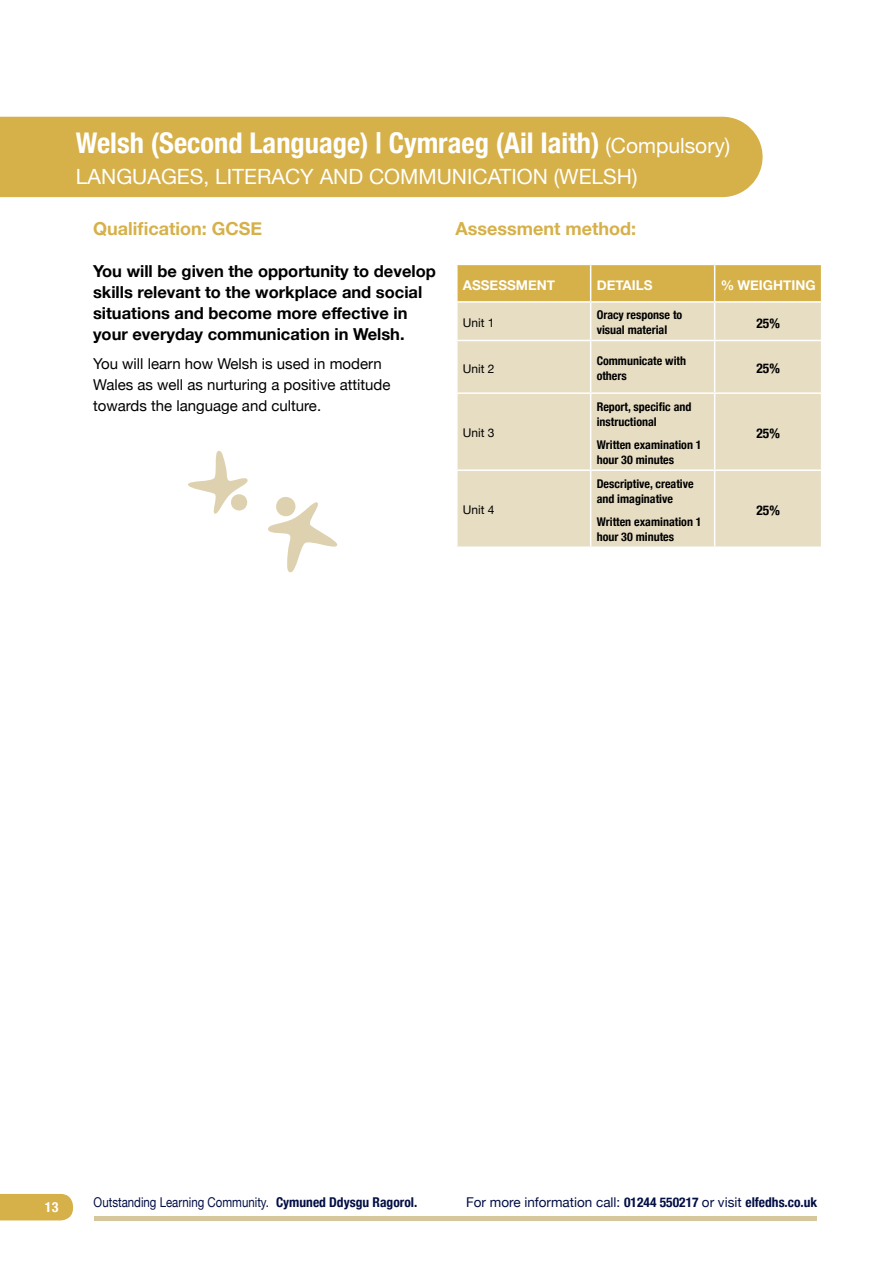
<style>
.page{position:relative;width:893px;height:1263px;background:#fff}
.page>*{position:absolute;margin:0;border:0;box-sizing:border-box;transform-origin:0 0}
.t1{font:700 condensed 28.5px "Helvetica Neue";color:#fff}
.t2{font:21px "Helvetica Neue";color:#fff}
.t3{font:700 18px "Helvetica Neue";color:#d6b048}
.t4{font:700 16.5px/21px "Helvetica Neue";color:#000}
.t5{font:15px/21px "Helvetica Neue";color:#000}
.t6{font:700 condensed 14.1px "Helvetica Neue";color:#fff}
.t7{font:13.5px "Helvetica Neue";color:#020e44}
.t8{font:13.5px "Helvetica Neue";color:#020e44;scale:.85 1}
.t9{font:700 13.5px "Helvetica Neue";color:#fff}
.t10{font:700 condensed 13.5px "Helvetica Neue";color:#000}
.t11{font:700 condensed 12px/15px "Helvetica Neue";color:#000}
.t12{font:12px "Helvetica Neue";color:#000}
.s1{font-weight:400;font-stretch:normal;font-size:21px}
.s2{font-weight:700;font-stretch:condensed}
</style>
<div class="page">
<div style="left:0;top:117px;width:763px;height:80px;background:#d6b048"></div>
<div style="left:458px;top:265px;width:363px;height:36px;background:#d6b048"></div>
<div style="left:458px;top:303px;width:363px;height:243px;background:#e6ddc3"></div>
<hr style="left:590px;top:303px;width:1px;height:37px;background:#fff">
<hr style="left:714px;top:303px;width:1px;height:37px;background:#fff">
<hr style="left:456px;top:340px;width:135px;height:1px;background:#fff">
<hr style="left:591px;top:340px;width:124px;height:1px;background:#fff">
<hr style="left:590px;top:341px;width:1px;height:51px;background:#fff">
<hr style="left:715px;top:340px;width:107px;height:1px;background:#fff">
<hr style="left:714px;top:341px;width:1px;height:51px;background:#fff">
<hr style="left:456px;top:392px;width:135px;height:2px;background:#fff">
<hr style="left:591px;top:392px;width:124px;height:2px;background:#fff">
<hr style="left:590px;top:394px;width:1px;height:75px;background:#fff">
<hr style="left:715px;top:392px;width:107px;height:2px;background:#fff">
<hr style="left:714px;top:394px;width:1px;height:75px;background:#fff">
<hr style="left:456px;top:469px;width:135px;height:2px;background:#fff">
<hr style="left:591px;top:469px;width:124px;height:2px;background:#fff">
<hr style="left:590px;top:471px;width:1px;height:75px;background:#fff">
<hr style="left:715px;top:469px;width:107px;height:2px;background:#fff">
<hr style="left:714px;top:471px;width:1px;height:75px;background:#fff">
<hr style="left:590px;top:265px;width:1px;height:36px;background:#fff">
<hr style="left:714px;top:265px;width:1px;height:36px;background:#fff">
<svg style="left:268px;top:497px;width:70px;height:76px"></svg>
<svg style="left:188px;top:450px;width:60px;height:64px"></svg>
<div style="left:0;top:1194px;width:73px;height:26px;background:#d6b048"></div>
<hr style="left:94px;top:1216px;width:723px;height:4px;background:#d5c69c">
<h1 class="t1" style="left:76px;top:119px;width:656px">Welsh (Second Language) | Cymraeg (Ail Iaith) <span class="s1">(Compulsory)</span></h1>
<h2 class="t2" style="left:76px;top:162px;width:563px">LANGUAGES, LITERACY AND COMMUNICATION (WELSH)</h2>
<h3 class="t3" style="left:93px;top:214px;width:170px">Qualification: GCSE</h3>
<h3 class="t4" style="left:93px;top:261px;width:344px">You will be given the opportunity to develop skills relevant to the workplace and social situations and become more effective in your everyday communication in Welsh.</h3>
<p class="t5" style="left:93px;top:354px;width:299px">You will learn how Welsh is used in modern<br>Wales as well as nurturing a positive attitude towards the language and culture.</p>
<h3 class="t3" style="left:455px;top:214px;width:182px">Assessment method:</h3>
<p class="t9" style="left:463px;top:274px;width:94px">ASSESSMENT</p>
<p class="t9" style="left:597px;top:274px;width:57px">DETAILS</p>
<p class="t9" style="left:721px;top:274px;width:96px">% WEIGHTING</p>
<p class="t12" style="left:463px;top:314px;width:33px">Unit 1</p>
<p class="t11" style="left:597px;top:307px;width:87px">Oracy response to visual material</p>
<p class="t10" style="left:756px;top:312px;width:25px">25%</p>
<p class="t12" style="left:463px;top:360px;width:33px">Unit 2</p>
<p class="t11" style="left:597px;top:352px;width:91px">Communicate with others</p>
<p class="t10" style="left:756px;top:357px;width:25px">25%</p>
<p class="t12" style="left:463px;top:424px;width:33px">Unit 3</p>
<p class="t12" style="left:463px;top:501px;width:33px">Unit 4</p>
<p class="t11" style="left:597px;top:398px;width:96px">Report, specific and instructional</p>
<p class="t11" style="left:597px;top:437px;width:106px">Written examination 1 hour 30 minutes</p>
<p class="t11" style="left:597px;top:475px;width:99px">Descriptive, creative and imaginative</p>
<p class="t11" style="left:597px;top:514px;width:106px">Written examination 1 hour 30 minutes</p>
<p class="t10" style="left:756px;top:422px;width:25px">25%</p>
<p class="t10" style="left:756px;top:499px;width:25px">25%</p>
<p class="t6" style="left:45px;top:1195px;width:15px">13</p>
<p class="t8" style="left:94px;top:1192px;width:382px">Outstanding Learning Community. <span class="s2">Cymuned Ddysgu Ragorol.</span></p>
<p class="t7" style="left:466px;top:1192px;width:353px">For more information call: <span class="s2">01244 550217</span> or visit <span class="s2">elfedhs.co.uk</span></p>
</div>
